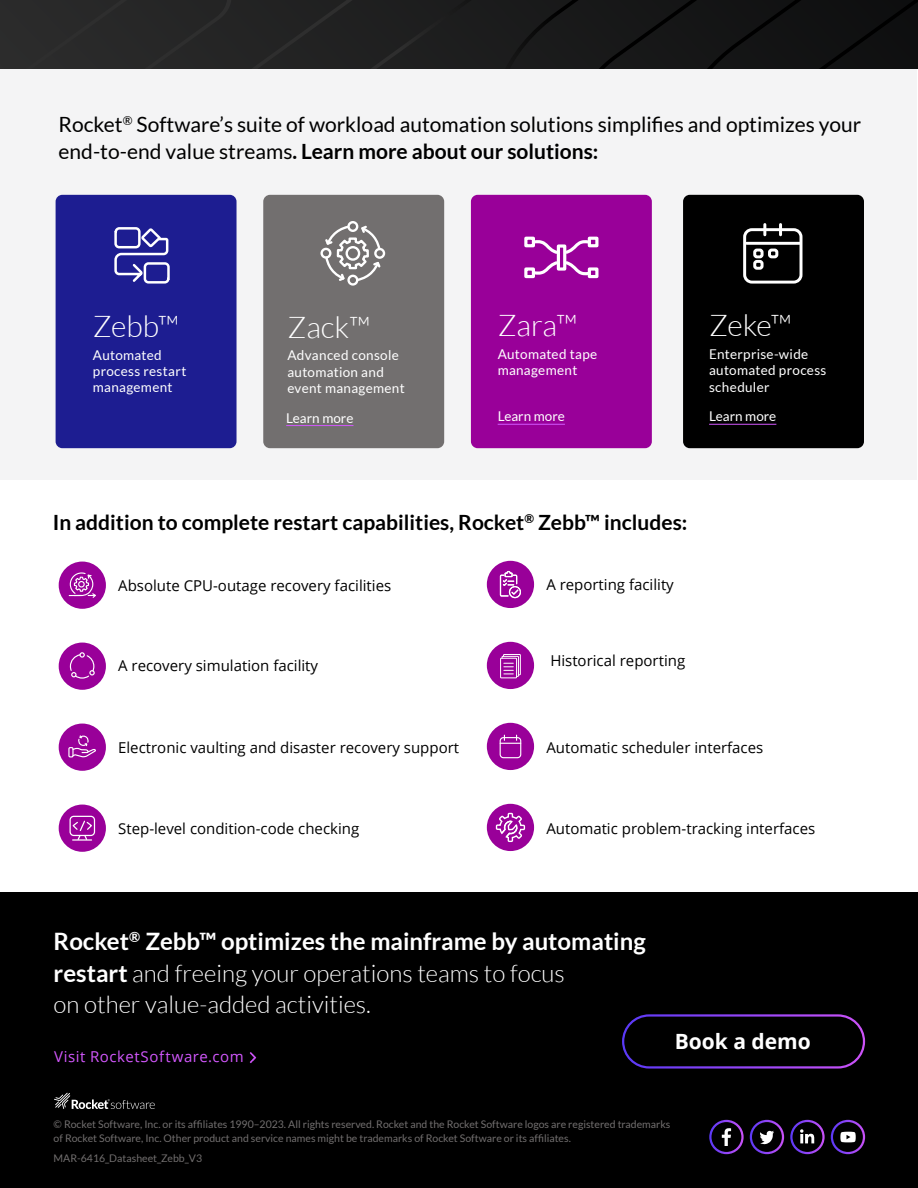
<style>
.page{position:relative;width:918px;height:1188px;background:#fff}
.page>*{position:absolute;margin:0;border:0;box-sizing:border-box;transform-origin:0 0}
.t1{font:300 30px "Lato";color:#fff}
.t2{font:300 24px/31.5px "Lato";color:#fff}
.t3{font:21px/27px "Lato";color:#000}
.t4{font:700 21px "Lato";color:#000}
.t5{font:700 21px "Open Sans";color:#fff}
.t6{font:15px "Open Sans";color:#000}
.t7{font:15px "Open Sans";letter-spacing:.035em;color:#d257fc}
.t8{font:13.5px/16.2px "Lato";letter-spacing:.02em;color:#fff}
.t9{font:13.5px "Lato";color:#fff}
.t10{font:10.5px/13.5px "Lato";color:#726f6f}
.s1{font-weight:700}
</style>
<div class="page">
<div style="left:1px;top:40px;width:916px;height:440px;background:#f4f4f5"></div>
<svg style="left:0;top:0;width:918px;height:69px;background:#1c1c1d"></svg>
<div style="left:0;top:892px;width:918px;height:296px;background:#000"></div>
<svg style="left:710px;top:1121px;width:32px;height:32px"></svg>
<svg style="left:722px;top:1128px;width:9px;height:18px"></svg>
<div style="left:709px;top:1120px;width:35px;height:34px;border:2px solid #fff;border-radius:50%"></div>
<svg style="left:791px;top:1121px;width:32px;height:32px"></svg>
<svg style="left:800px;top:1129px;width:15px;height:14px"></svg>
<div style="left:790px;top:1120px;width:35px;height:34px;border:2px solid #fff;border-radius:50%"></div>
<svg style="left:760px;top:1131px;width:14px;height:13px"></svg>
<div style="left:750px;top:1120px;width:34px;height:34px;border:2px solid #fff;border-radius:50%"></div>
<svg style="left:832px;top:1121px;width:32px;height:32px"></svg>
<svg style="left:840px;top:1132px;width:16px;height:10px"></svg>
<div style="left:831px;top:1120px;width:34px;height:34px;border:2px solid #fff;border-radius:50%"></div>
<svg style="left:54px;top:1093px;width:101px;height:16px"></svg>
<div style="left:683px;top:195px;width:181px;height:253px;background:#000;border-radius:7px"></div>
<div style="left:56px;top:195px;width:181px;height:253px;background:#1d1d91;border-radius:7px"></div>
<div style="left:743px;top:228px;width:59px;height:56px;border:3px solid #fff;border-radius:7px"></div>
<hr style="left:747px;top:242px;width:53px;height:3px;background:#fff">
<div style="left:753px;top:249px;width:11px;height:9px;border:3px solid #fff;border-radius:2px"></div>
<div style="left:768px;top:249px;width:10px;height:9px;border:3px solid #fff;border-radius:2px"></div>
<div style="left:753px;top:260px;width:11px;height:10px;border:3px solid #fff;border-radius:2px"></div>
<svg style="left:763px;top:225px;width:3px;height:10px"></svg>
<svg style="left:779px;top:225px;width:3px;height:10px"></svg>
<svg style="left:114px;top:227px;width:56px;height:57px"></svg>
<div style="left:263px;top:195px;width:181px;height:253px;background:#726f6f;border-radius:7px"></div>
<div style="left:59px;top:562px;width:47px;height:47px;background:#909;border-radius:50%"></div>
<svg style="left:68px;top:572px;width:28px;height:26px"></svg>
<div style="left:347px;top:221px;width:11px;height:11px;border:2px solid #fff;border-radius:50%"></div>
<div style="left:374px;top:248px;width:11px;height:11px;border:2px solid #fff;border-radius:50%"></div>
<div style="left:347px;top:275px;width:11px;height:11px;border:2px solid #fff;border-radius:50%"></div>
<div style="left:320px;top:248px;width:11px;height:11px;border:2px solid #fff;border-radius:50%"></div>
<svg style="left:323px;top:224px;width:59px;height:59px"></svg>
<hr style="left:286px;top:425px;width:67px;height:1px;background:#d257fc">
<hr style="left:709px;top:424px;width:67px;height:1px;background:#d257fc">
<div style="left:59px;top:643px;width:47px;height:47px;background:#909;border-radius:50%"></div>
<svg style="left:69px;top:652px;width:26px;height:27px"></svg>
<div style="left:471px;top:195px;width:181px;height:253px;background:#909;border-radius:7px"></div>
<div style="left:59px;top:724px;width:47px;height:47px;background:#909;border-radius:50%"></div>
<div style="left:68px;top:747px;width:6px;height:10px;border:1px solid #fff"></div>
<svg style="left:71px;top:735px;width:25px;height:23px"></svg>
<div style="left:59px;top:805px;width:47px;height:47px;background:#909;border-radius:50%"></div>
<div style="left:70px;top:816px;width:25px;height:20px;border:1px solid #fff;border-radius:4px"></div>
<svg style="left:71px;top:820px;width:22px;height:21px"></svg>
<div style="left:487px;top:561px;width:47px;height:47px;background:#909;border-radius:50%"></div>
<svg style="left:499px;top:570px;width:21px;height:27px"></svg>
<div style="left:509px;top:586px;width:12px;height:12px;border:1px solid #fff;border-radius:50%"></div>
<div style="left:487px;top:642px;width:47px;height:47px;background:#909;border-radius:50%"></div>
<div style="left:500px;top:658px;width:17px;height:20px;border:1px solid #fff"></div>
<svg style="left:501px;top:654px;width:20px;height:23px"></svg>
<div style="left:487px;top:723px;width:47px;height:47px;background:#909;border-radius:50%"></div>
<div style="left:500px;top:737px;width:21px;height:21px;border:1px solid #fff;border-radius:3px"></div>
<svg style="left:500px;top:735px;width:21px;height:9px"></svg>
<div style="left:487px;top:804px;width:47px;height:47px;background:#909;border-radius:50%"></div>
<svg style="left:495px;top:812px;width:31px;height:39px"></svg>
<img style="left:249px;top:1052px;width:8px;height:12px">
<div style="left:622px;top:1014px;width:243px;height:55px;border:2px solid #fff;border-radius:26px"></div>
<svg style="left:532px;top:238px;width:59px;height:39px"></svg>
<div style="left:557px;top:244px;width:9px;height:27px;border:3px solid #fff"></div>
<div style="left:524px;top:237px;width:11px;height:10px;border:3px solid #fff"></div>
<div style="left:588px;top:237px;width:10px;height:10px;border:3px solid #fff"></div>
<div style="left:588px;top:267px;width:10px;height:11px;border:3px solid #fff"></div>
<div style="left:524px;top:267px;width:11px;height:11px;border:3px solid #fff"></div>
<hr style="left:498px;top:424px;width:67px;height:1px;background:#d257fc">
<h3 class="t3" style="left:59px;top:111px;width:804px">Rocket<sup>®</sup> Software’s suite of workload automation solutions simplifies and optimizes your end-to-end value streams<span class="s1">. Learn more about our solutions:</span></h3>
<h1 class="t1" style="left:93px;top:310px;width:88px">Zebb™</h1>
<p class="t8" style="left:93px;top:347px;width:95px">Automated process restart management</p>
<h1 class="t1" style="left:709px;top:309px;width:84px">Zeke™</h1>
<p class="t8" style="left:709px;top:346px;width:119px">Enterprise-wide automated process scheduler</p>
<h1 class="t1" style="left:498px;top:309px;width:81px">Zara™</h1>
<p class="t8" style="left:498px;top:346px;width:101px">Automated tape management</p>
<h1 class="t1" style="left:287px;top:311px;width:85px">Zack™</h1>
<p class="t8" style="left:287px;top:347px;width:119px">Advanced console automation and event management</p>
<p class="t9" style="left:286px;top:410px;width:69px">Learn more</p>
<p class="t9" style="left:709px;top:409px;width:69px">Learn more</p>
<p class="t9" style="left:498px;top:409px;width:69px">Learn more</p>
<h3 class="t4" style="left:53px;top:510px;width:636px">In addition to complete restart capabilities, Rocket<sup>®</sup> Zebb™ includes:</h3>
<h3 class="t6" style="left:118px;top:575px;width:275px">Absolute CPU-outage recovery facilities</h3>
<h3 class="t6" style="left:546px;top:574px;width:129px">A reporting facility</h3>
<h3 class="t6" style="left:118px;top:655px;width:201px">A recovery simulation facility</h3>
<h3 class="t6" style="left:550px;top:650px;width:136px">Historical reporting</h3>
<h3 class="t6" style="left:118px;top:737px;width:342px">Electronic vaulting and disaster recovery support</h3>
<h3 class="t6" style="left:546px;top:737px;width:219px">Automatic scheduler interfaces</h3>
<h3 class="t6" style="left:118px;top:819px;width:243px">Step-level condition-code checking</h3>
<h3 class="t6" style="left:546px;top:818px;width:270px">Automatic problem-tracking interfaces</h3>
<h2 class="t2" style="left:54px;top:926px;width:594px"><span class="s1">Rocket</span><sup>®</sup> <span class="s1">Zebb™ optimizes the mainframe by automating restart</span> and freeing your operations teams to focus<br>on other value-added activities.</h2>
<h3 class="t7" style="left:54px;top:1046px;width:191px">Visit RocketSoftware.com</h3>
<h3 class="t5" style="left:675px;top:1026px;width:138px">Book a demo</h3>
<p class="t10" style="left:54px;top:1118px;width:618px">© Rocket Software, Inc. or its affiliates 1990–2023. All rights reserved. Rocket and the Rocket Software logos are registered trademarks of Rocket Software, Inc. Other product and service names might be trademarks of Rocket Software or its affiliates.</p>
<p class="t10" style="left:54px;top:1151px;width:150px">MAR-6416_Datasheet_Zebb_V3</p>
</div>
